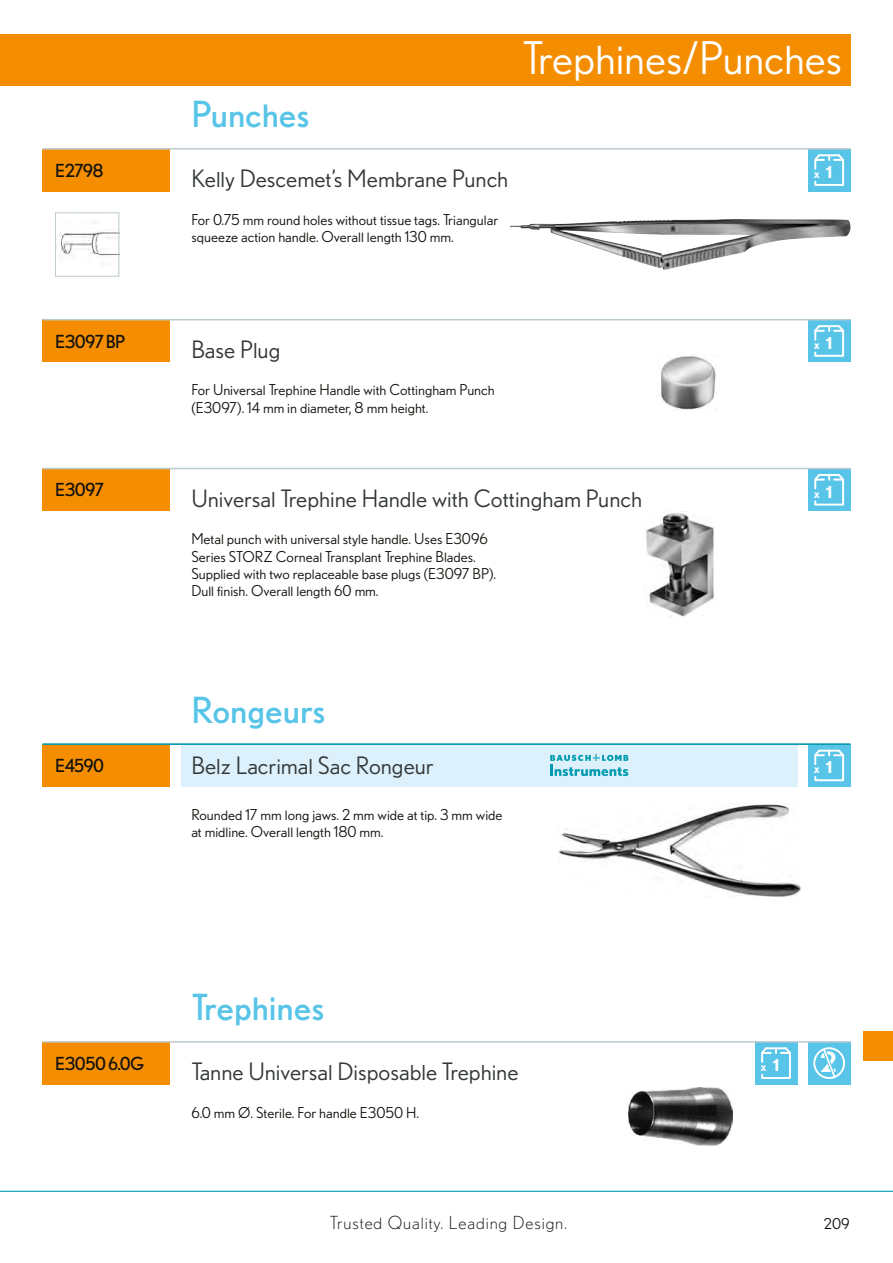
<style>
.page{position:relative;width:893px;height:1263px;background:#fff}
.page>*{position:absolute;margin:0;border:0;box-sizing:border-box;transform-origin:0 0}
.t1{font:45px "Nobel BL";color:#fff}
.Untergruppen-Head{font:36px "Nobel BL";color:#57c4e8}
.t2{font:500 27.9px "Nobel BL";color:#fff;scale:1.08 1}
.Produktname{font:24px "Nobel BL";color:#333737}
.Produktnummer{font:18px "Nobel BL";letter-spacing:-.03em;color:#12120d}
.t3{font:300 18px "Nobel BL";letter-spacing:.05em;color:#12120d}
.t4{font:700 16.5px "Nobel BL";color:#fff}
.Produktbeschreibung{font:15px/17.2px "Nobel BL";color:#12120d}
.t5{font:500 13.2px "Nobel BL";color:#fff}
</style>
<div class="page">
<img style="left:510px;top:219px;width:340px;height:51px">
<img style="left:661px;top:354px;width:55px;height:56px">
<img style="left:646px;top:511px;width:68px;height:106px">
<img style="left:559px;top:803px;width:242px;height:95px">
<div style="left:808px;top:149px;width:42px;height:42px;background:#57c4e8"></div>
<svg style="left:814px;top:154px;width:31px;height:32px"></svg>
<div style="left:808px;top:320px;width:42px;height:42px;background:#57c4e8"></div>
<svg style="left:814px;top:325px;width:31px;height:32px"></svg>
<div style="left:808px;top:468px;width:42px;height:43px;background:#57c4e8"></div>
<svg style="left:814px;top:474px;width:31px;height:32px"></svg>
<div style="left:808px;top:744px;width:42px;height:43px;background:#57c4e8"></div>
<svg style="left:814px;top:749px;width:31px;height:33px"></svg>
<div style="left:181px;top:744px;width:616px;height:43px;background:#dcf1fc"></div>
<div style="left:43px;top:149px;width:127px;height:42px;background:#f48e00"></div>
<div style="left:43px;top:320px;width:127px;height:42px;background:#f48e00"></div>
<div style="left:43px;top:468px;width:127px;height:43px;background:#f48e00"></div>
<div style="left:43px;top:744px;width:127px;height:43px;background:#f48e00"></div>
<img style="left:59px;top:232px;width:58px;height:27px">
<div style="left:55px;top:213px;width:64px;height:63px;border:1px solid #bcc9cf"></div>
<hr style="left:43px;top:148px;width:807px;height:2px;background:#bcc9cf">
<hr style="left:43px;top:319px;width:807px;height:1px;background:#bcc9cf">
<hr style="left:43px;top:468px;width:807px;height:1px;background:#bcc9cf">
<svg style="left:550px;top:755px;width:78px;height:21px"></svg>
<hr style="left:43px;top:743px;width:807px;height:2px;background:#009bb0">
<img style="left:629px;top:1087px;width:103px;height:58px">
<div style="left:755px;top:1042px;width:42px;height:42px;background:#57c4e8"></div>
<svg style="left:761px;top:1047px;width:30px;height:32px"></svg>
<div style="left:808px;top:1042px;width:42px;height:42px;background:#57c4e8"></div>
<svg style="left:819px;top:1047px;width:20px;height:32px"></svg>
<div style="left:813px;top:1047px;width:32px;height:32px;border:2px solid #fff;border-radius:50%"></div>
<div style="left:43px;top:1042px;width:127px;height:42px;background:#f48e00"></div>
<hr style="left:43px;top:1041px;width:807px;height:1px;background:#bcc9cf">
<div style="left:0;top:34px;width:850px;height:51px;background:#f48e00"></div>
<hr style="left:0;top:1191px;width:893px;height:1px;background:#009bb0">
<div style="left:863px;top:1031px;width:30px;height:30px;background:#f48e00"></div>
<h1 class="t1" style="left:522px;top:33px;width:321px">Trephines/Punches</h1>
<p class="Untergruppen-Head" style="left:191px;top:94px;width:120px">Punches</p>
<p class="Produktnummer" style="left:55px;top:160px;width:50px">E2798</p>
<p class="Produktname" style="left:191px;top:165px;width:318px">Kelly Descemet’s Membrane Punch</p>
<p class="t5" style="left:814px;top:166px;width:8px">x</p>
<p class="t4" style="left:826px;top:162px;width:8px">1</p>
<p class="Produktbeschreibung" style="left:191px;top:210px;width:308px">For 0.75 mm round holes without tissue tags. Triangular squeeze action handle. Overall length 130 mm.</p>
<p class="Produktnummer" style="left:55px;top:331px;width:72px">E3097 BP</p>
<p class="Produktname" style="left:191px;top:336px;width:91px">Base Plug</p>
<p class="t5" style="left:814px;top:336px;width:8px">x</p>
<p class="t4" style="left:826px;top:333px;width:8px">1</p>
<p class="Produktbeschreibung" style="left:191px;top:381px;width:305px">For Universal Trephine Handle with Cottingham Punch (E3097). 14 mm in diameter, 8 mm height.</p>
<p class="Produktnummer" style="left:55px;top:479px;width:50px">E3097</p>
<p class="Produktname" style="left:191px;top:485px;width:452px">Universal Trephine Handle with Cottingham Punch</p>
<p class="t5" style="left:814px;top:485px;width:8px">x</p>
<p class="t4" style="left:826px;top:482px;width:8px">1</p>
<p class="Produktbeschreibung" style="left:191px;top:530px;width:306px">Metal punch with universal style handle. Uses E3096<br>Series STORZ Corneal Transplant Trephine Blades.<br>Supplied with two replaceable base plugs (E3097 BP).<br>Dull finish. Overall length 60 mm.</p>
<p class="Produktnummer" style="left:55px;top:755px;width:50px">E4590</p>
<p class="Untergruppen-Head" style="left:191px;top:689px;width:136px">Rongeurs</p>
<p class="Produktname" style="left:191px;top:752px;width:244px">Belz Lacrimal Sac Rongeur</p>
<p class="t5" style="left:814px;top:761px;width:8px">x</p>
<p class="t4" style="left:826px;top:757px;width:8px">1</p>
<p class="Produktbeschreibung" style="left:191px;top:806px;width:313px">Rounded 17 mm long jaws. 2 mm wide at tip. 3 mm wide at midline. Overall length 180 mm.</p>
<p class="Untergruppen-Head" style="left:191px;top:987px;width:135px">Trephines</p>
<p class="Produktname" style="left:191px;top:1058px;width:329px">Tanne Universal Disposable Trephine</p>
<p class="Produktbeschreibung" style="left:191px;top:1103px;width:229px">6.0 mm Ø. Sterile. For handle E3050 H.</p>
<p class="Produktnummer" style="left:55px;top:1053px;width:90px">E3050 6.0G</p>
<p class="t5" style="left:761px;top:1059px;width:8px">x</p>
<p class="t4" style="left:773px;top:1055px;width:8px">1</p>
<p class="t2" style="left:820px;top:1046px;width:18px">2</p>
<p class="t3" style="left:330px;top:1212px;width:239px">Trusted Quality. Leading Design.</p>
<p class="Produktbeschreibung" style="left:824px;top:1214px;width:27px">209</p>
</div>
